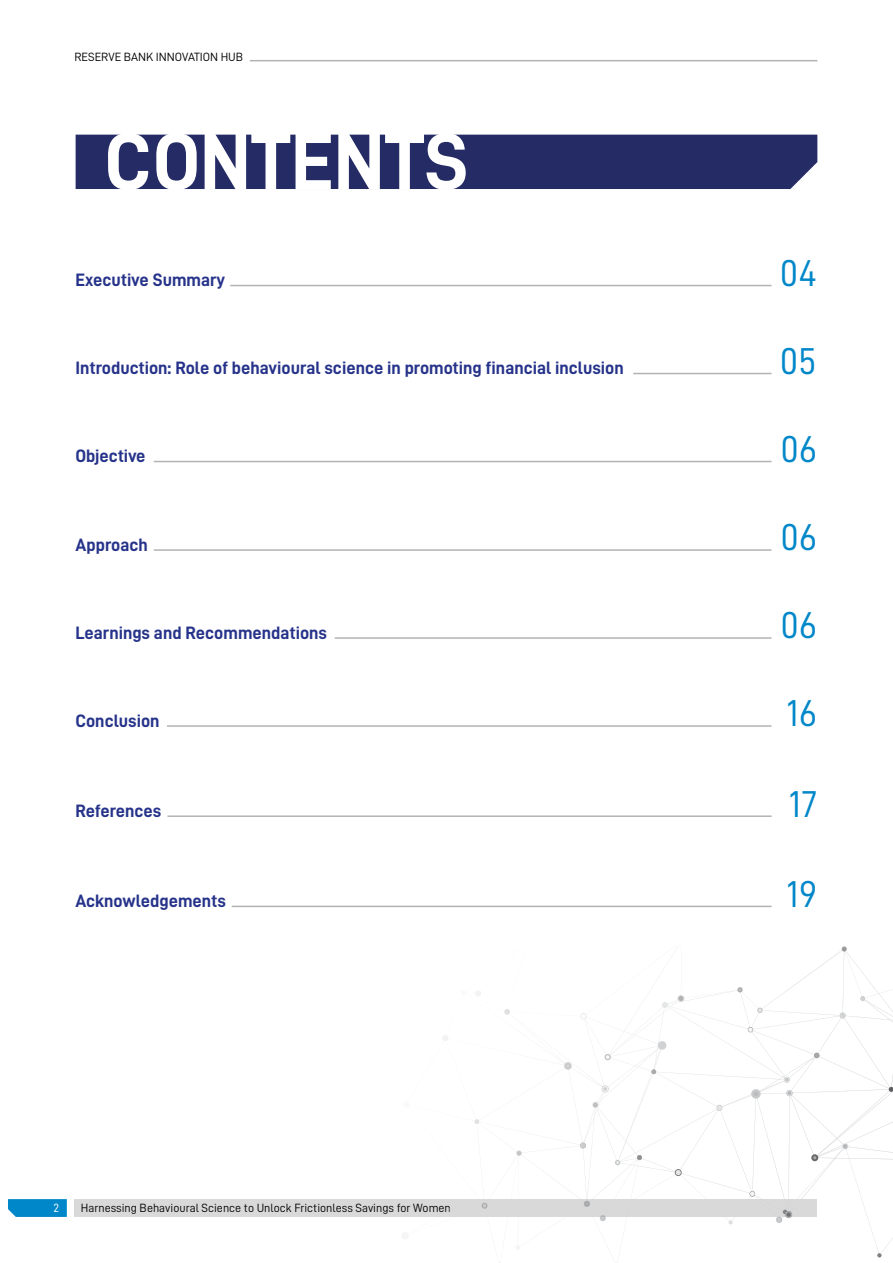
<style>
.page{position:relative;width:893px;height:1263px;background:#fff}
.page>*{position:absolute;margin:0;border:0;box-sizing:border-box;transform-origin:0 0}
.t1{font:80.4px "D DIN Bold";color:#fff}
.t2{font:37.5px "D DIN";color:#0087c9}
.t3{font:18px "D DIN Bold";color:#26338a}
.t4{font:12px "D DIN";color:#000}
.t5{font:12px "D DIN";color:#fff}
</style>
<div class="page">
<svg style="left:8px;top:1199px;width:59px;height:18px"></svg>
<div style="left:74px;top:1199px;width:743px;height:18px;background:#d9d9d9"></div>
<hr style="left:250px;top:60px;width:567px;height:1px;background:#b3b3b3">
<div style="left:401px;top:1232px;width:8px;height:8px;background:#f5f5f6;border-radius:50%"></div>
<svg style="left:442px;top:946px;width:451px;height:317px"></svg>
<div style="left:76px;top:135px;width:741px;height:54px;background:#242b65"></div>
<hr style="left:230px;top:285px;width:542px;height:1px;background:#b3b3b3">
<hr style="left:633px;top:373px;width:139px;height:1px;background:#b3b3b3">
<hr style="left:154px;top:461px;width:618px;height:1px;background:#b3b3b3">
<hr style="left:154px;top:549px;width:618px;height:2px;background:#b3b3b3">
<hr style="left:335px;top:637px;width:437px;height:2px;background:#b3b3b3">
<hr style="left:167px;top:725px;width:605px;height:2px;background:#b3b3b3">
<hr style="left:167px;top:815px;width:605px;height:2px;background:#b3b3b3">
<hr style="left:232px;top:906px;width:540px;height:1px;background:#b3b3b3">
<p class="t4" style="left:74px;top:51px;width:170px">RESERVE BANK INNOVATION HUB</p>
<h1 class="t1" style="left:104px;top:117px;width:366px">CONTENTS</h1>
<p class="t3" style="left:76px;top:270px;width:151px">Executive Summary</p>
<p class="t3" style="left:76px;top:358px;width:550px">Introduction: Role of behavioural science in promoting financial inclusion</p>
<p class="t3" style="left:76px;top:446px;width:72px">Objective</p>
<p class="t3" style="left:76px;top:535px;width:74px">Approach</p>
<p class="t3" style="left:76px;top:623px;width:253px">Learnings and Recommendations</p>
<p class="t3" style="left:76px;top:711px;width:86px">Conclusion</p>
<p class="t3" style="left:76px;top:801px;width:87px">References</p>
<p class="t3" style="left:76px;top:891px;width:152px">Acknowledgements</p>
<p class="t5" style="left:54px;top:1201px;width:7px">2</p>
<p class="t4" style="left:81px;top:1201px;width:371px">Harnessing Behavioural Science to Unlock Frictionless Savings for Women</p>
<h2 class="t2" style="left:780px;top:253px;width:39px">04</h2>
<h2 class="t2" style="left:780px;top:340px;width:38px">05</h2>
<h2 class="t2" style="left:780px;top:428px;width:39px">06</h2>
<h2 class="t2" style="left:780px;top:517px;width:39px">06</h2>
<h2 class="t2" style="left:780px;top:605px;width:39px">06</h2>
<h2 class="t2" style="left:786px;top:693px;width:32px">16</h2>
<h2 class="t2" style="left:789px;top:783px;width:30px">17</h2>
<h2 class="t2" style="left:786px;top:873px;width:32px">19</h2>
</div>
